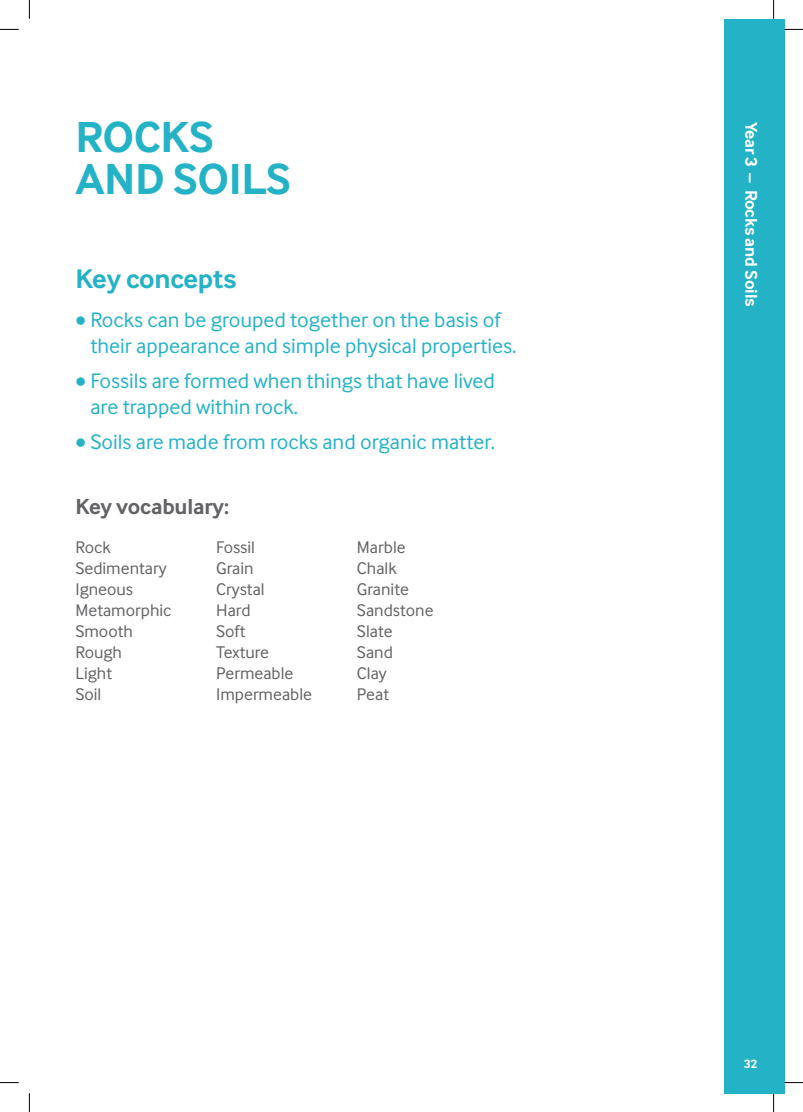
<style>
.page{position:relative;width:803px;height:1112px;background:#fff}
.page>*{position:absolute;margin:0;border:0;box-sizing:border-box;transform-origin:0 0}
.t1{font:700 45px/42.5px "Inter Face";letter-spacing:-.01em;color:#24b2c7}
.t2{font:700 27.88px "Inter Face";letter-spacing:-.01em;color:#24b2c7}
.t3{font:700 22.5px "Inter Face";letter-spacing:-.01em;color:#636366}
.t4{font:21.75px/26px "Inter Face";color:#24b2c7}
.t5{font:17.5px "Inter Face";color:#636366}
.t6{font:700 17.5px "Inter Face";letter-spacing:-.01em;color:#fff}
.t7{font:700 12.5px "Inter Face";color:#fff}
</style>
<div class="page">
<div style="left:724px;top:19px;width:60px;height:1073px;background:#24b2c7"></div>
<svg style="left:0;top:29px;width:19px;height:1px"></svg>
<svg style="left:784px;top:29px;width:19px;height:1px"></svg>
<svg style="left:0;top:1082px;width:19px;height:1px"></svg>
<svg style="left:784px;top:1081px;width:19px;height:2px"></svg>
<svg style="left:29px;top:0;width:1px;height:19px"></svg>
<svg style="left:29px;top:1093px;width:1px;height:18px"></svg>
<svg style="left:773px;top:0;width:1px;height:19px"></svg>
<svg style="left:773px;top:1092px;width:1px;height:19px"></svg>
<p class="t1" style="left:75px;top:115px;width:217px">ROCKS<br>AND SOILS</p>
<p class="t2" style="left:75px;top:262px;width:163px">Key concepts</p>
<p class="t4" style="left:90px;top:306px;width:428px;text-indent:-15px">• Rocks can be grouped together on the basis of their appearance and simple physical properties.</p>
<p class="t4" style="left:90px;top:367px;width:406px;text-indent:-15px">• Fossils are formed when things that have lived are trapped within rock.</p>
<p class="t4" style="left:75px;top:428px;width:421px">• Soils are made from rocks and organic matter.</p>
<p class="t3" style="left:75px;top:493px;width:155px">Key vocabulary:</p>
<p class="t5" style="left:75px;top:537px;width:37px">Rock</p>
<p class="t5" style="left:75px;top:558px;width:93px">Sedimentary</p>
<p class="t5" style="left:75px;top:579px;width:59px">Igneous</p>
<p class="t5" style="left:75px;top:600px;width:98px">Metamorphic</p>
<p class="t5" style="left:75px;top:621px;width:59px">Smooth</p>
<p class="t5" style="left:75px;top:642px;width:48px">Rough</p>
<p class="t5" style="left:75px;top:663px;width:38px">Light</p>
<p class="t5" style="left:75px;top:684px;width:27px">Soil</p>
<p class="t5" style="left:216px;top:537px;width:40px">Fossil</p>
<p class="t5" style="left:216px;top:558px;width:39px">Grain</p>
<p class="t5" style="left:216px;top:579px;width:50px">Crystal</p>
<p class="t5" style="left:216px;top:600px;width:36px">Hard</p>
<p class="t5" style="left:216px;top:621px;width:31px">Soft</p>
<p class="t5" style="left:216px;top:642px;width:54px">Texture</p>
<p class="t5" style="left:216px;top:663px;width:79px">Permeable</p>
<p class="t5" style="left:216px;top:684px;width:97px">Impermeable</p>
<p class="t5" style="left:357px;top:537px;width:50px">Marble</p>
<p class="t5" style="left:357px;top:558px;width:41px">Chalk</p>
<p class="t5" style="left:357px;top:579px;width:54px">Granite</p>
<p class="t5" style="left:357px;top:600px;width:78px">Sandstone</p>
<p class="t5" style="left:357px;top:621px;width:37px">Slate</p>
<p class="t5" style="left:357px;top:642px;width:37px">Sand</p>
<p class="t5" style="left:357px;top:663px;width:31px">Clay</p>
<p class="t5" style="left:357px;top:684px;width:34px">Peat</p>
<p class="t6" style="left:761px;top:122px;width:186px;rotate:90deg">Year 3 – Rocks and Soils</p>
<p class="t7" style="left:744px;top:1056px;width:15px">32</p>
</div>
